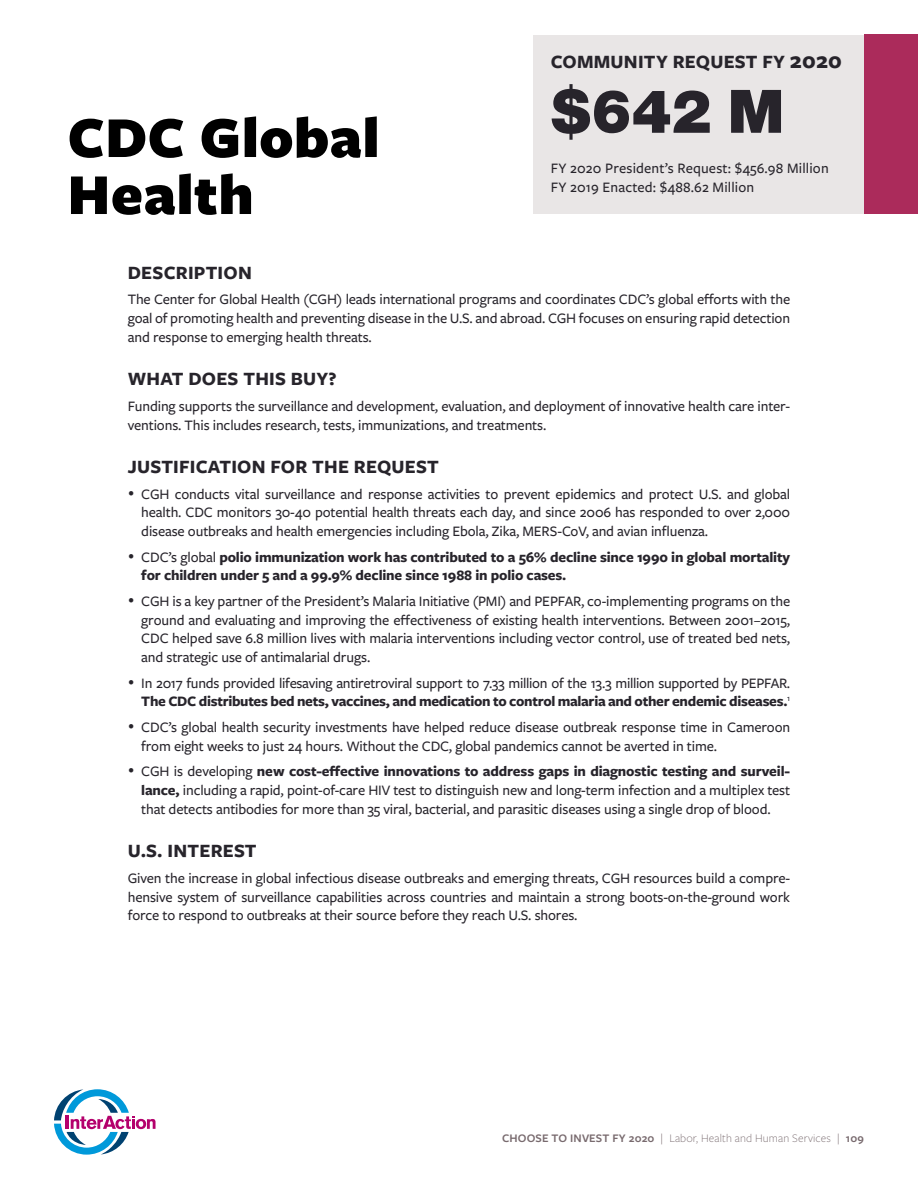
<style>
.page{position:relative;width:918px;height:1188px;background:#fff}
.page>*{position:absolute;margin:0;border:0;box-sizing:border-box;transform-origin:0 0}
.t1{font:900 60px "Freight Sans Pro";letter-spacing:.01em;color:#000}
.t2{font:900 60px "Helvetica Neue LT Std";color:#27242b}
.t3{font:700 19.5px "Freight Sans Pro";letter-spacing:.01em;color:#27242b}
.t4{font:500 15px/18.8px "Freight Sans Pro";letter-spacing:-.01em;color:#27242b;text-align:justify}
.t5{font:700 15px/18.8px "Freight Sans Pro";letter-spacing:-.01em;color:#27242b}
.t6{font:500 15px/18.8px "Freight Sans Pro";letter-spacing:.01em;color:#27242b}
.t7{font:300 12px "Freight Sans Pro";letter-spacing:.01em;color:#786a6e}
.s1{font-size:24px}
.s2{font-weight:500}
.s3{font-weight:700}
.s4{font-weight:600}
</style>
<div class="page">
<div style="left:533px;top:35px;width:385px;height:179px;background:#e9e6e6"></div>
<div style="left:864px;top:34px;width:54px;height:180px;background:#ab2b5b"></div>
<svg style="left:54px;top:1089px;width:102px;height:66px"></svg>
<h1 class="t1" style="left:68px;top:96px;width:314px">CDC Global</h1>
<h1 class="t1" style="left:68px;top:153px;width:188px">Health</h1>
<h2 class="t3" style="left:551px;top:48px;width:293px">COMMUNITY REQUEST FY <span class="s1">2020</span></h2>
<h1 class="t2" style="left:551px;top:76px;width:235px">$642 M</h1>
<p class="t6" style="left:551px;top:158px;width:279px">FY 2020 President’s Request: $456.98 Million<br>FY 2019 Enacted: $488.62 Million</p>
<h2 class="t3" style="left:128px;top:259px;width:126px">DESCRIPTION</h2>
<p class="t4" style="left:128px;top:289px;width:664px">The Center for Global Health (CGH) leads international programs and coordinates CDC’s global efforts with the goal of promoting health and preventing disease in the U.S. and abroad. CGH focuses on ensuring rapid detection and response to emerging health threats.</p>
<h2 class="t3" style="left:128px;top:366px;width:210px">WHAT DOES THIS BUY?</h2>
<p class="t4" style="left:128px;top:396px;width:664px">Funding supports the surveillance and development, evaluation, and deployment of innovative health care inter&shy;ventions. This includes research, tests, immunizations, and treatments.</p>
<h2 class="t3" style="left:128px;top:453px;width:312px">JUSTIFICATION FOR THE REQUEST</h2>
<p class="t4" style="left:141px;top:484px;width:650px;text-indent:-14px">• CGH conducts vital surveillance and response activities to prevent epidemics and protect U.S. and global health. CDC monitors 30-40 potential health threats each day, and since 2006 has responded to over 2,000 disease outbreaks and health emergencies including Ebola, Zika, MERS-CoV, and avian influenza.</p>
<p class="t5" style="left:141px;top:547px;width:650px;text-indent:-14px">• <span class="s2">CDC’s global</span> polio immunization work has contributed to a 56% decline since 1990 in global mortality for children under 5 and a 99.9% decline since 1988 in polio cases.</p>
<p class="t4" style="left:141px;top:591px;width:650px;text-indent:-14px">• CGH is a key partner of the President’s Malaria Initiative (PMI) and PEPFAR, co-implementing programs on the ground and evaluating and improving the effectiveness of existing health interventions. Between 2001–2015, CDC helped save 6.8 million lives with malaria interventions including vector control, use of treated bed nets, and strategic use of antimalarial drugs.</p>
<p class="t4" style="left:128px;top:673px;width:664px;text-align:right">• In 2017 funds provided lifesaving antiretroviral support to 7.33 million of the 13.3 million supported by PEPFAR.<br><span class="s3">The CDC distributes bed nets, vaccines, and medication to control malaria and other endemic diseases.</span><sup>1</sup></p>
<p class="t4" style="left:141px;top:717px;width:650px;text-indent:-14px">• CDC’s global health security investments have helped reduce disease outbreak response time in Cameroon from eight weeks to just 24 hours. Without the CDC, global pandemics cannot be averted in time.</p>
<p class="t4" style="left:141px;top:761px;width:650px;text-indent:-14px">• CGH is developing <span class="s3">new cost-effective innovations to address gaps in diagnostic testing and surveil&shy;lance,</span> including a rapid, point-of-care HIV test to distinguish new and long-term infection and a multiplex test that detects antibodies for more than 35 viral, bacterial, and parasitic diseases using a single drop of blood.</p>
<h2 class="t3" style="left:128px;top:838px;width:130px">U.S. INTEREST</h2>
<p class="t4" style="left:128px;top:868px;width:664px">Given the increase in global infectious disease outbreaks and emerging threats, CGH resources build a compre&shy;hensive system of surveillance capabilities across countries and maintain a strong boots-on-the-ground work force to respond to outbreaks at their source before they reach U.S. shores.</p>
<p class="t7" style="left:502px;top:1130px;width:363px"><span class="s4">CHOOSE TO INVEST FY 2020</span> | Labor, Health and Human Services | <span class="s4">109</span></p>
</div>
